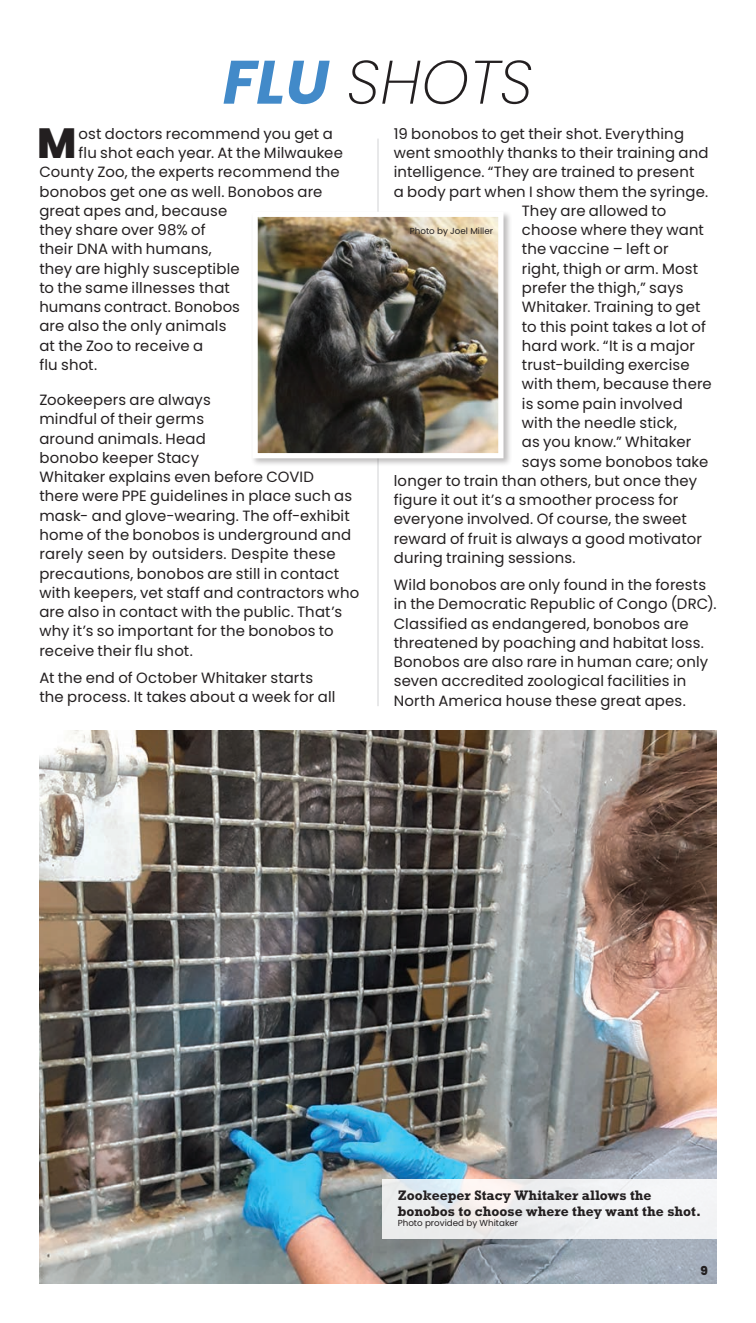
<style>
.page{position:relative;width:756px;height:1323px;background:#fff}
.page>*{position:absolute;margin:0;border:0;box-sizing:border-box;transform-origin:0 0}
.t1{font:italic 200 61.25px "Poppins";color:#231f20}
.body{font:800 42.18px "Poppins";color:#231f20}
.body-2{font:14.88px/19.2px "Poppins";letter-spacing:.01em;color:#231f20}
.captions{font:700 14px/15.8px "Rockwell Std";color:#231f20}
.t2{font:800 12.25px "Poppins";color:#231f20}
.captions-2{font:8.75px "Poppins";color:#231f20}
.photo_credit{font:8.75px "Poppins";color:#231f20}
.s1{font-weight:700;color:#428ac9}
</style>
<div class="page">
<hr style="left:378px;top:139px;width:1px;height:567px;background:#d1d2d4">
<img style="left:39px;top:731px;width:678px;height:553px">
<svg style="left:382px;top:1179px;width:335px;height:59px;fill:#f0f1f2"></svg>
<div style="left:251px;top:210px;width:262px;height:257px;background:#231f20;opacity:.3"></div>
<img style="left:251px;top:209px;width:255px;height:252px">
<p class="t1" style="left:223px;top:47px;width:312px"><span class="s1">FLU</span> SHOTS</p>
<p class="body" style="left:37px;top:119px;width:41px">M</p>
<p class="body-2" style="left:79px;top:124px;width:256px">ost doctors recommend you get a</p>
<p class="body-2" style="left:79px;top:143px;width:266px">flu shot each year. At the Milwaukee</p>
<p class="body-2" style="left:39px;top:162px;width:302px">County Zoo, the experts recommend the</p>
<p class="body-2" style="left:39px;top:182px;width:285px">bonobos get one as well. Bonobos are</p>
<p class="body-2" style="left:39px;top:201px;width:190px">great apes and, because</p>
<p class="body-2" style="left:39px;top:220px;width:168px">they share over 98% of</p>
<p class="body-2" style="left:39px;top:240px;width:174px">their DNA with humans,</p>
<p class="body-2" style="left:39px;top:259px;width:202px">they are highly susceptible</p>
<p class="body-2" style="left:39px;top:278px;width:192px">to the same illnesses that</p>
<p class="body-2" style="left:39px;top:297px;width:202px">humans contract. Bonobos</p>
<p class="body-2" style="left:39px;top:317px;width:189px">are also the only animals</p>
<p class="body-2" style="left:39px;top:336px;width:165px">at the Zoo to receive a</p>
<p class="body-2" style="left:39px;top:355px;width:59px">flu shot.</p>
<p class="body-2" style="left:39px;top:390px;width:321px">Zookeepers are always<br>mindful of their germs<br>around animals. Head<br>bonobo keeper Stacy<br>Whitaker explains even before COVID<br>there were PPE guidelines in place such as mask- and glove-wearing. The off-exhibit home of the bonobos is underground and rarely seen by outsiders. Despite these precautions, bonobos are still in contact with keepers, vet staff and contractors who are also in contact with the public. That’s why it’s so important for the bonobos to receive their flu shot.</p>
<p class="body-2" style="left:39px;top:668px;width:298px">At the end of October Whitaker starts the process. It takes about a week for all</p>
<p class="body-2" style="left:394px;top:124px;width:292px">19 bonobos to get their shot. Everything</p>
<p class="body-2" style="left:394px;top:143px;width:316px">went smoothly thanks to their training and</p>
<p class="body-2" style="left:394px;top:163px;width:302px">intelligence. “They are trained to present</p>
<p class="body-2" style="left:394px;top:182px;width:316px">a body part when I show them the syringe.</p>
<p class="body-2" style="left:522px;top:201px;width:146px">They are allowed to</p>
<p class="body-2" style="left:522px;top:220px;width:184px">choose where they want</p>
<p class="body-2" style="left:522px;top:240px;width:148px">the vaccine – left or</p>
<p class="body-2" style="left:522px;top:259px;width:178px">right, thigh or arm. Most</p>
<p class="body-2" style="left:522px;top:278px;width:163px">prefer the thigh,” says</p>
<p class="body-2" style="left:522px;top:298px;width:180px">Whitaker. Training to get</p>
<p class="body-2" style="left:522px;top:317px;width:186px">to this point takes a lot of</p>
<p class="body-2" style="left:522px;top:336px;width:175px">hard work. “It is a major</p>
<p class="body-2" style="left:522px;top:355px;width:169px">trust-building exercise</p>
<p class="body-2" style="left:522px;top:375px;width:191px">with them, because there</p>
<p class="body-2" style="left:522px;top:394px;width:162px">is some pain involved</p>
<p class="body-2" style="left:522px;top:413px;width:157px">with the needle stick,</p>
<p class="body-2" style="left:522px;top:433px;width:171px">as you know.” Whitaker</p>
<p class="body-2" style="left:522px;top:452px;width:188px">says some bonobos take</p>
<p class="body-2" style="left:394px;top:471px;width:305px">longer to train than others, but once they</p>
<p class="body-2" style="left:394px;top:490px;width:286px">figure it out it’s a smoother process for</p>
<p class="body-2" style="left:394px;top:510px;width:295px">everyone involved. Of course, the sweet</p>
<p class="body-2" style="left:394px;top:529px;width:310px">reward of fruit is always a good motivator</p>
<p class="body-2" style="left:394px;top:548px;width:183px">during training sessions.</p>
<p class="body-2" style="left:394px;top:575px;width:324px">Wild bonobos are only found in the forests in the Democratic Republic of Congo (DRC).<br>Classified as endangered, bonobos are threatened by poaching and habitat loss.<br>Bonobos are also rare in human care; only seven accredited zoological facilities in North America house these great apes.</p>
<p class="photo_credit" style="left:410px;top:226px;width:85px">Photo by Joel Miller</p>
<p class="captions" style="left:398px;top:1187px;width:305px">Zookeeper Stacy Whitaker allows the bonobos to choose where they want the shot.</p>
<p class="captions-2" style="left:398px;top:1218px;width:122px">Photo provided by Whitaker</p>
<p class="t2" style="left:700px;top:1263px;width:9px">9</p>
</div>
